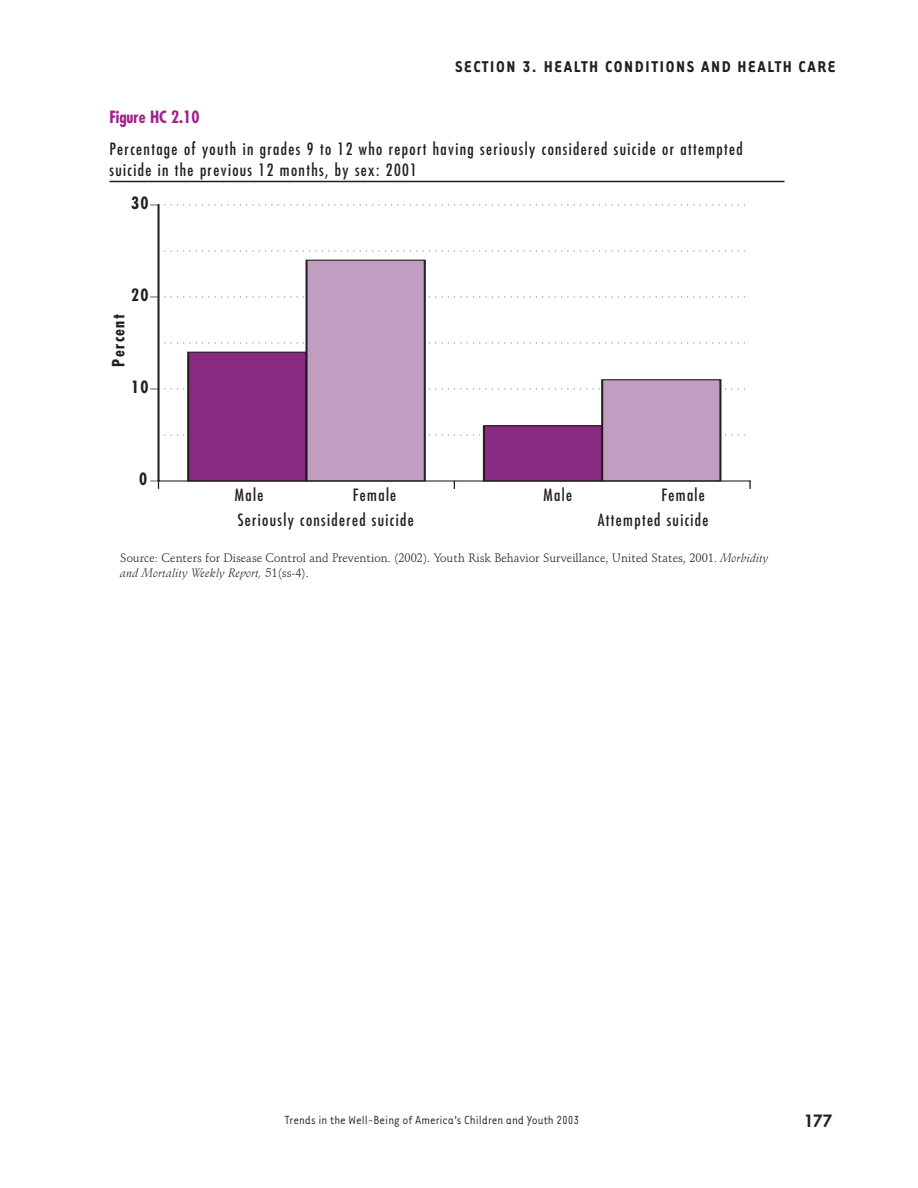
<style>
.page{position:relative;width:918px;height:1188px;background:#fff}
.page>*{position:absolute;margin:0;border:0;box-sizing:border-box;transform-origin:0 0}
.t1{font:700 18px "Tarzana Narrow";letter-spacing:.09em;color:#231f20}
.t2{font:condensed 16.5px/21.3px "Futura";letter-spacing:.08em;color:#231f20}
.t3{font:700 condensed 16.5px "Futura";letter-spacing:.08em;color:#231f20}
.t4{font:700 condensed 16.5px "Futura";color:#a0218c}
.t5{font:800 16.5px "Futura";color:#231f20}
.t6{font:13.5px "Tarzana Narrow";color:#231f20}
.t7{font:12px/15px "Schneidler BT";color:#231f20}
.s1{font-style:italic}
</style>
<div class="page">
<hr style="left:110px;top:181px;width:675px;height:1px;background:#231f20">
<svg style="left:150px;top:481px;width:9px;height:8px"></svg>
<svg style="left:156px;top:204px;width:595px;height:278px"></svg>
<p class="t1" style="left:455px;top:55px;width:382px">SECTION 3. HEALTH CONDITIONS AND HEALTH CARE</p>
<p class="t4" style="left:110px;top:109px;width:91px">Figure HC 2.10</p>
<p class="t2" style="left:110px;top:139px;width:635px">Percentage of youth in grades 9 to 12 who report having seriously considered suicide or attempted suicide in the previous 12 months, by sex: 2001</p>
<p class="t3" style="left:131px;top:195px;width:19px">30</p>
<p class="t3" style="left:131px;top:287px;width:19px">20</p>
<p class="t3" style="left:111px;top:367px;width:54px;rotate:-90deg">Percent</p>
<p class="t3" style="left:131px;top:379px;width:19px">10</p>
<p class="t3" style="left:139px;top:471px;width:10px">0</p>
<p class="t2" style="left:235px;top:485px;width:30px">Male</p>
<p class="t2" style="left:353px;top:485px;width:45px">Female</p>
<p class="t2" style="left:544px;top:485px;width:30px">Male</p>
<p class="t2" style="left:662px;top:485px;width:45px">Female</p>
<p class="t2" style="left:238px;top:510px;width:178px">Seriously considered suicide</p>
<p class="t2" style="left:598px;top:510px;width:112px">Attempted suicide</p>
<p class="t7" style="left:120px;top:552px;width:650px">Source: Centers for Disease Control and Prevention. (2002). Youth Risk Behavior Surveillance, United States, 2001. <span class="s1">Morbidity and Mortality Weekly Report,</span> 51(ss-4).</p>
<p class="t6" style="left:285px;top:1111px;width:296px">Trends in the Well-Being of America’s Children and Youth 2003</p>
<p class="t5" style="left:804px;top:1113px;width:30px">177</p>
</div>
